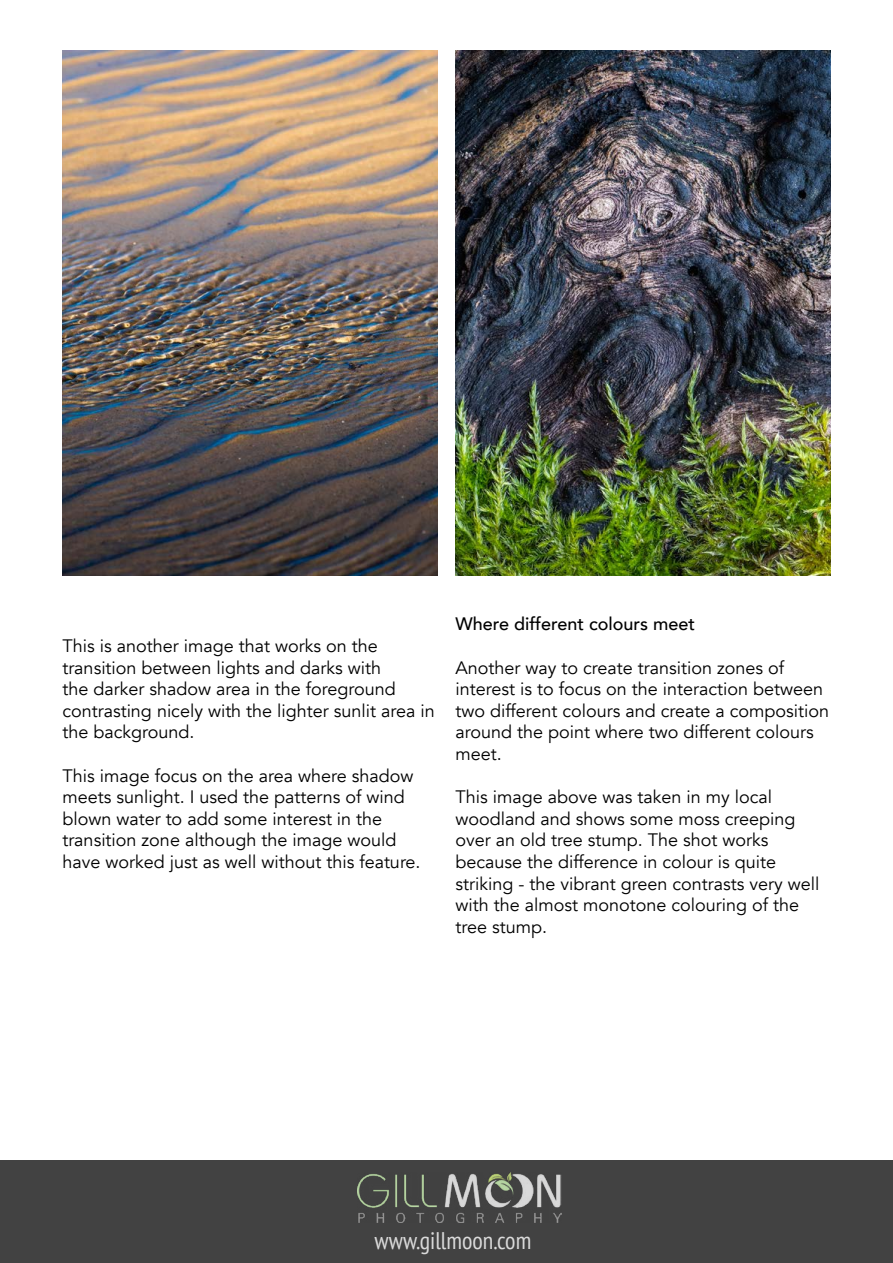
<style>
.page{position:relative;width:893px;height:1263px;background:#fff}
.page>*{position:absolute;margin:0;border:0;box-sizing:border-box;transform-origin:0 0}
.t1{font:condensed 24px "PT Sans";color:#dadada}
.t2{font:18px/21.6px "Avenir";color:#000}
.t3{font:500 18px "Avenir";color:#000}
</style>
<div class="page">
<div style="left:0;top:1161px;width:893px;height:102px;background:#424242"></div>
<img style="left:357px;top:1173px;width:204px;height:49px">
<img style="left:62px;top:51px;width:375px;height:525px">
<img style="left:455px;top:51px;width:376px;height:525px">
<p class="t2" style="left:62px;top:635px;width:374px">This is another image that works on the transition between lights and darks with<br>the darker shadow area in the foreground contrasting nicely with the lighter sunlit area in the background.</p>
<p class="t2" style="left:62px;top:765px;width:360px">This image focus on the area where shadow meets sunlight. I used the patterns of wind blown water to add some interest in the transition zone although the image would have worked just as well without this feature.</p>
<p class="t3" style="left:455px;top:608px;width:241px">Where different colours meet</p>
<p class="t2" style="left:455px;top:657px;width:375px">Another way to create transition zones of interest is to focus on the interaction between two different colours and create a composition around the point where two different colours meet.</p>
<p class="t2" style="left:455px;top:786px;width:365px">This image above was taken in my local woodland and shows some moss creeping over an old tree stump. The shot works because the difference in colour is quite striking - the vibrant green contrasts very well with the almost monotone colouring of the tree stump.</p>
<h1 class="t1" style="left:374px;top:1225px;width:158px">www.gillmoon.com</h1>
</div>
